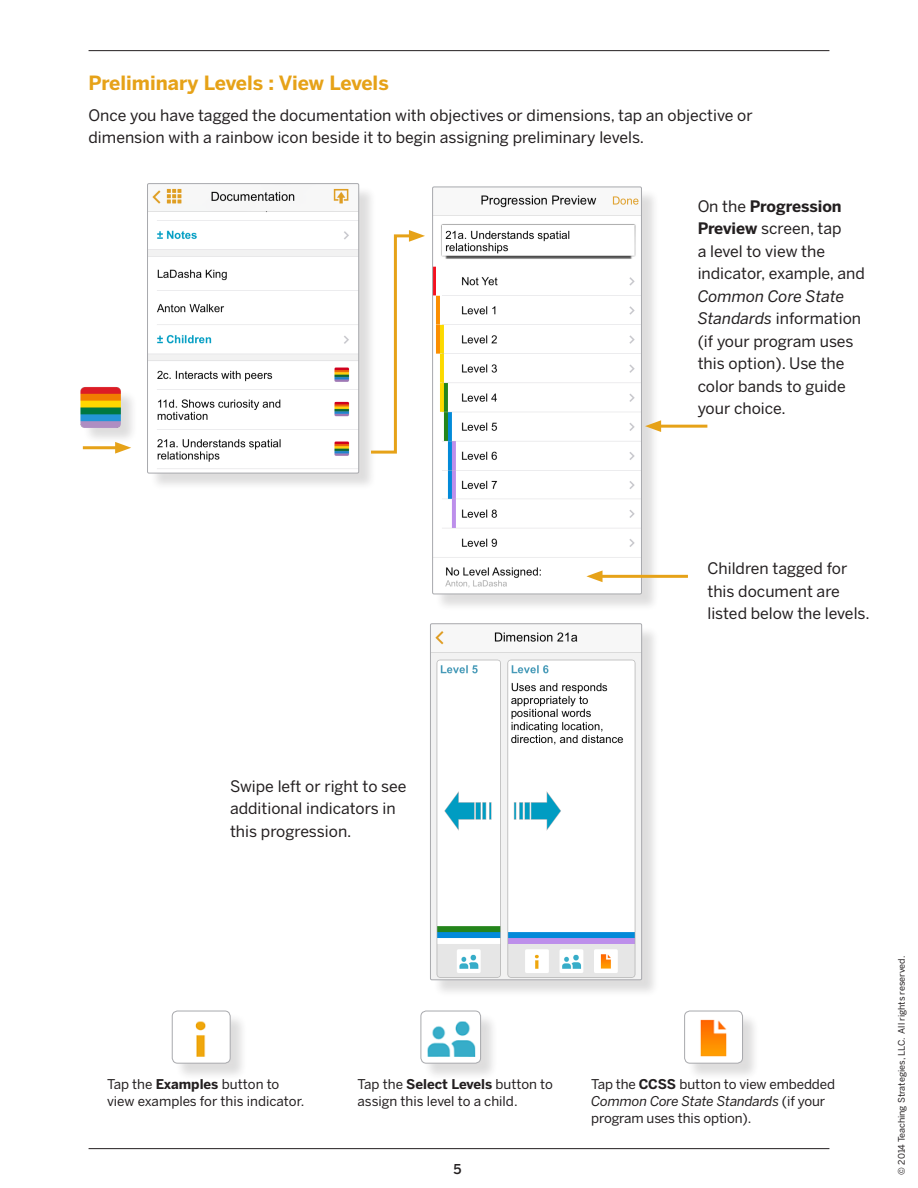
<style>
.page{position:relative;width:918px;height:1188px;background:#fff}
.page>*{position:absolute;margin:0;border:0;box-sizing:border-box;transform-origin:0 0}
.Benton_Bold-H2{font:700 19.5px "Benton Sans";color:#e6a218}
.Benton_Body{font:15.75px/22.5px "Benton Sans";color:#231f20}
.t1{font:500 13.5px "Benton Sans";color:#231f20}
.Benton_Instructions{font:13.35px/17px "Benton Sans";letter-spacing:-.01em;color:#231f20}
.t2{font:9px "Benton Sans";color:#231f20}
.s1{font-weight:700}
.s2{font-style:italic}
</style>
<div class="page">
<div style="left:150px;top:186px;width:226px;height:305px;background:#231f20;opacity:.15"></div>
<img style="left:149px;top:186px;width:208px;height:285px">
<div style="left:147px;top:184px;width:212px;height:289px;border:1px solid #a8a9ad"></div>
<div style="left:435px;top:189px;width:224px;height:423px;background:#231f20;opacity:.15"></div>
<img style="left:435px;top:189px;width:205px;height:403px">
<div style="left:433px;top:187px;width:209px;height:407px;border:1px solid #a8a9ad"></div>
<div style="left:433px;top:626px;width:226px;height:371px;background:#231f20;opacity:.15"></div>
<img style="left:432px;top:626px;width:208px;height:352px">
<div style="left:430px;top:624px;width:212px;height:356px;border:1px solid #a8a9ad"></div>
<hr style="left:89px;top:50px;width:740px;height:1px;background:#231f20">
<hr style="left:89px;top:1148px;width:740px;height:1px;background:#231f20">
<hr style="left:83px;top:446px;width:38px;height:3px;background:#e6a218">
<svg style="left:115px;top:444px;width:16px;height:10px"></svg>
<svg style="left:368px;top:230px;width:57px;height:225px"></svg>
<hr style="left:597px;top:575px;width:91px;height:3px;background:#e6a218">
<svg style="left:586px;top:570px;width:17px;height:12px"></svg>
<hr style="left:655px;top:425px;width:52px;height:3px;background:#e6a218">
<svg style="left:645px;top:420px;width:16px;height:12px"></svg>
<div style="left:83px;top:389px;width:55px;height:55px;background:#231f20;opacity:.15"></div>
<img style="left:80px;top:387px;width:41px;height:41px">
<div style="left:174px;top:1013px;width:74px;height:68px;background:#231f20;opacity:.15"></div>
<img style="left:172px;top:1011px;width:58px;height:52px">
<div style="left:172px;top:1011px;width:58px;height:52px;border:1px solid #a8a9ad;border-radius:5px"></div>
<div style="left:424px;top:1013px;width:74px;height:68px;background:#231f20;opacity:.15"></div>
<img style="left:421px;top:1011px;width:59px;height:52px">
<div style="left:421px;top:1011px;width:60px;height:52px;border:1px solid #a8a9ad;border-radius:5px"></div>
<div style="left:687px;top:1013px;width:73px;height:68px;background:#231f20;opacity:.15"></div>
<img style="left:685px;top:1011px;width:58px;height:52px">
<div style="left:685px;top:1011px;width:58px;height:52px;border:1px solid #a8a9ad;border-radius:5px"></div>
<svg style="left:444px;top:791px;width:48px;height:41px"></svg>
<svg style="left:513px;top:791px;width:49px;height:41px"></svg>
<p class="Benton_Bold-H2" style="left:89px;top:71px;width:302px">Preliminary Levels : View Levels</p>
<p class="Benton_Body" style="left:89px;top:104px;width:666px">Once you have tagged the documentation with objectives or dimensions, tap an objective or dimension with a rainbow icon beside it to begin assigning preliminary levels.</p>
<p class="Benton_Body" style="left:698px;top:194px;width:169px">On the <span class="s1">Progression<br>Preview</span> screen, tap<br>a level to view the indicator, example, and<br><span class="s2">Common Core State<br>Standards</span> information (if your program uses this option). Use the color bands to guide your choice.</p>
<p class="Benton_Body" style="left:707px;top:557px;width:164px">Children tagged for this document are listed below the levels.</p>
<p class="Benton_Body" style="left:230px;top:775px;width:178px">Swipe left or right to see additional indicators in this progression.</p>
<p class="Benton_Instructions" style="left:107px;top:1075px;width:199px">Tap the <span class="s1">Examples</span> button to view examples for this indicator.</p>
<p class="Benton_Instructions" style="left:358px;top:1075px;width:197px">Tap the <span class="s1">Select Levels</span> button to assign this level to a child.</p>
<p class="Benton_Instructions" style="left:591px;top:1075px;width:245px">Tap the <span class="s1">CCSS</span> button to view embedded<br><span class="s2">Common Core State Standards</span> (if your program uses this option).</p>
<p class="t1" style="left:453px;top:1161px;width:10px">5</p>
<p class="t2" style="left:896px;top:1174px;width:220px;rotate:-90deg">© 2014 Teaching Strategies, LLC. All rights reserved.</p>
</div>
